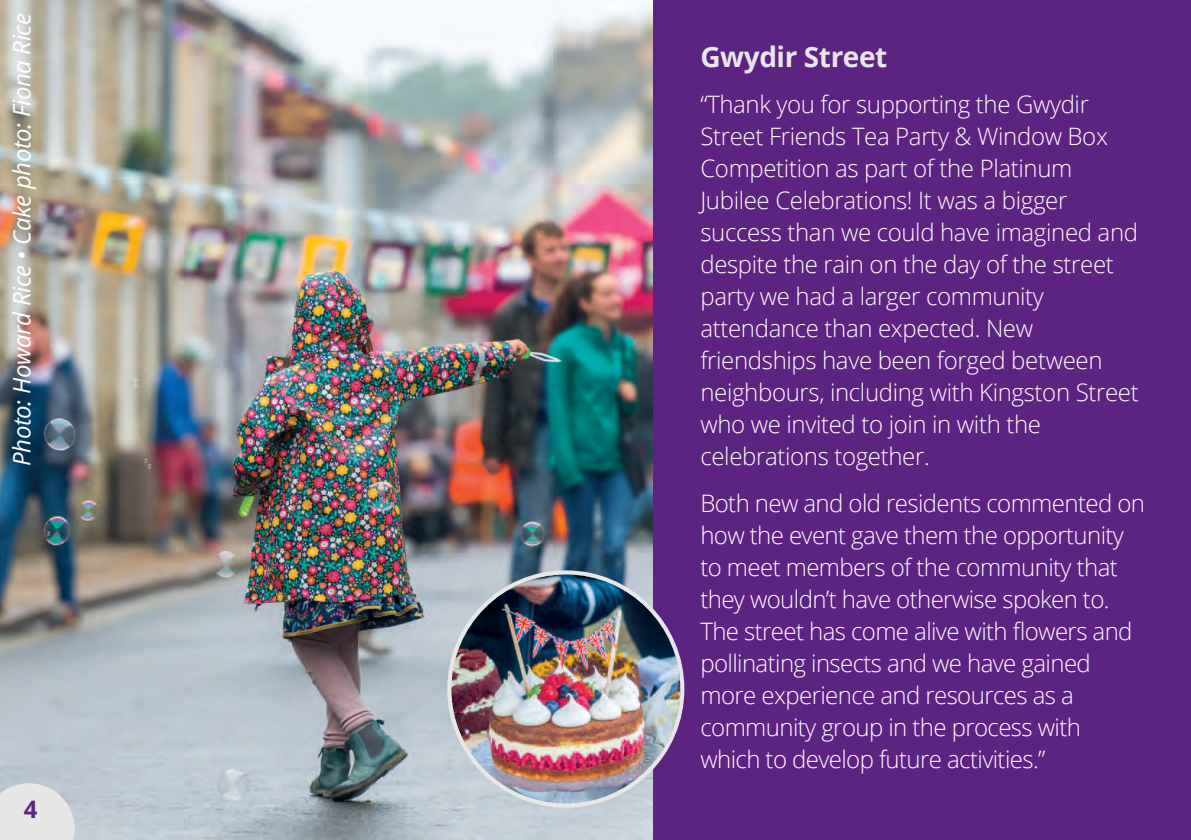
<style>
.page{position:relative;width:1191px;height:840px;background:#fff}
.page>*{position:absolute;margin:0;border:0;box-sizing:border-box;transform-origin:0 0}
.t1{font:700 28px "Open Sans";letter-spacing:-.015em;color:#e6e7e6}
.t2{font:300 24px/32px "Open Sans";letter-spacing:-.015em;color:#fff}
.t3{font:italic 24px "Open Sans";letter-spacing:-.015em;color:#fff}
.t4{font:700 24px "Open Sans";color:#5d2381}
</style>
<div class="page">
<div style="left:0;top:0;width:1191px;height:839px;background:#5d2381"></div>
<img style="left:0;top:0;width:652px;height:839px">
<img style="left:447px;top:570px;width:237px;height:237px">
<svg style="left:0;top:782px;width:75px;height:57px;background:#dfe1e2"></svg>
<p class="t3" style="left:5px;top:466px;width:454px;rotate:-90deg">Photo: Howard Rice • Cake photo: Fiona Rice</p>
<p class="t4" style="left:24px;top:792px;width:15px">4</p>
<p class="t1" style="left:700px;top:37px;width:188px">Gwydir Street</p>
<p class="t2" style="left:700px;top:88px;width:440px">“Thank you for supporting the Gwydir Street Friends Tea Party &amp; Window Box Competition as part of the Platinum Jubilee Celebrations! It was a bigger success than we could have imagined and despite the rain on the day of the street party we had a larger community attendance than expected. New friendships have been forged between neighbours, including with Kingston Street who we invited to join in with the celebrations together.</p>
<p class="t2" style="left:700px;top:486px;width:446px">Both new and old residents commented on how the event gave them the opportunity to meet members of the community that they wouldn’t have otherwise spoken to.<br>The street has come alive with flowers and pollinating insects and we have gained more experience and resources as a community group in the process with which to develop future activities.”</p>
</div>
